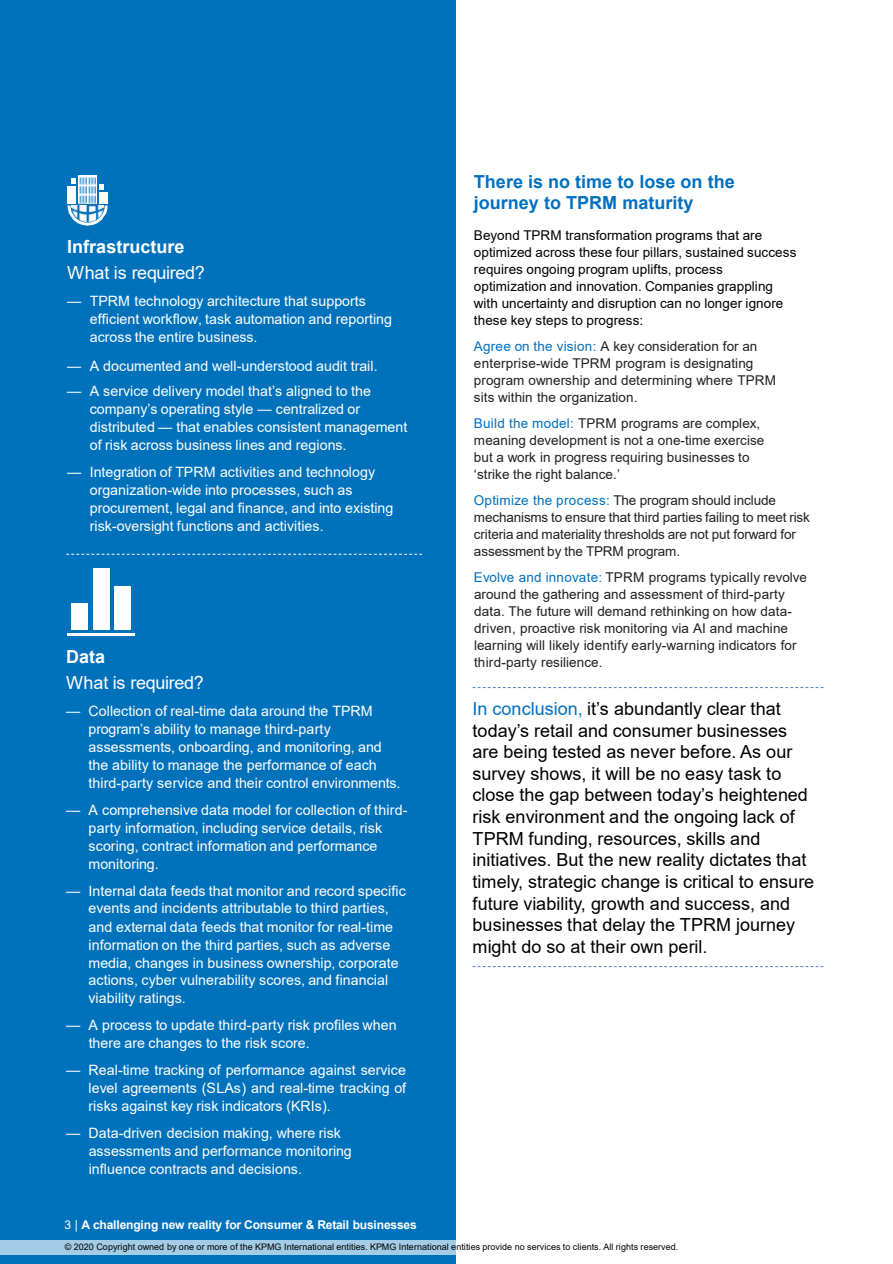
<style>
.page{position:relative;width:893px;height:1264px;background:#fff}
.page>*{position:absolute;margin:0;border:0;box-sizing:border-box;transform-origin:0 0}
.t1{font:18px/21.6px "Arial";letter-spacing:.005em;color:#000}
.t2{font:700 18px/21.6px "Arial";color:#0070c0}
.t3{font:18px "Arial";letter-spacing:-.015em;color:#fff}
.t4{font:700 18px "Arial";color:#fff}
.t5{font:14.25px/18px "Arial";color:#fff}
.t6{font:13.5px/17px "Arial";letter-spacing:.005em;color:#231f20}
.t7{font:13.5px/17px "Arial";letter-spacing:.005em;color:#000}
.t8{font:700 12px "Arial";letter-spacing:-.015em;color:#fff}
.t9{font:9px "Arial";letter-spacing:.005em;color:#000}
.s1{color:#0070c0}
.s2{font-weight:400}
</style>
<div class="page">
<div style="left:0;top:0;width:455px;height:1263px;background:#0072bc"></div>
<div style="left:0;top:1239px;width:892px;height:14px;background:#fff;opacity:.64"></div>
<svg style="left:66px;top:553px;width:356px;height:1px"></svg>
<div style="left:71px;top:603px;width:17px;height:26px;background:#fff"></div>
<div style="left:93px;top:568px;width:16px;height:61px;background:#fff"></div>
<div style="left:114px;top:586px;width:17px;height:43px;background:#fff"></div>
<hr style="left:67px;top:633px;width:68px;height:2px;background:#fff">
<svg style="left:67px;top:205px;width:41px;height:20px"></svg>
<img style="left:78px;top:175px;width:18px;height:37px">
<div style="left:67px;top:186px;width:9px;height:18px;background:#fff"></div>
<svg style="left:72px;top:178px;width:4px;height:6px"></svg>
<svg style="left:99px;top:184px;width:4px;height:6px"></svg>
<div style="left:99px;top:192px;width:9px;height:12px;background:#fff"></div>
<svg style="left:472px;top:687px;width:352px;height:1px"></svg>
<svg style="left:472px;top:966px;width:352px;height:1px"></svg>
<p class="t4" style="left:67px;top:234px;width:119px">Infrastructure</p>
<p class="t3" style="left:67px;top:260px;width:139px">What is required?</p>
<p class="t5" style="left:90px;top:292px;width:304px;text-indent:-22px">— TPRM technology architecture that supports efficient workflow, task automation and reporting across the entire business.</p>
<p class="t5" style="left:67px;top:356px;width:312px">— A documented and well-understood audit trail.</p>
<p class="t5" style="left:90px;top:382px;width:319px;text-indent:-22px">— A service delivery model that’s aligned to the company’s operating style — centralized or distributed — that enables consistent management of risk across business lines and regions.</p>
<p class="t5" style="left:90px;top:463px;width:305px;text-indent:-22px">— Integration of TPRM activities and technology organization-wide into processes, such as procurement, legal and finance, and into existing risk-oversight functions and activities.</p>
<p class="t4" style="left:66px;top:644px;width:40px">Data</p>
<p class="t3" style="left:66px;top:670px;width:139px">What is required?</p>
<p class="t5" style="left:89px;top:701px;width:313px;text-indent:-22px">— Collection of real-time data around the TPRM program’s ability to manage third-party assessments, onboarding, and monitoring, and the ability to manage the performance of each third-party service and their control environments.</p>
<p class="t5" style="left:89px;top:800px;width:320px;text-indent:-22px">— A comprehensive data model for collection of third&shy;party information, including service details, risk scoring, contract information and performance monitoring.</p>
<p class="t5" style="left:89px;top:881px;width:319px;text-indent:-22px">— Internal data feeds that monitor and record specific events and incidents attributable to third parties, and external data feeds that monitor for real-time information on the third parties, such as adverse media, changes in business ownership, corporate actions, cyber vulnerability scores, and financial viability ratings.</p>
<p class="t5" style="left:89px;top:1016px;width:309px;text-indent:-23px">— A process to update third-party risk profiles when there are changes to the risk score.</p>
<p class="t5" style="left:89px;top:1060px;width:319px;text-align:justify;text-indent:-22px">— Real-time tracking of performance against service level agreements (SLAs) and real-time tracking of risks against key risk indicators (KRIs).</p>
<p class="t5" style="left:89px;top:1123px;width:264px;text-indent:-23px">— Data-driven decision making, where risk assessments and performance monitoring influence contracts and decisions.</p>
<p class="t2" style="left:474px;top:171px;width:262px">There is no time to lose on the journey to TPRM maturity</p>
<p class="t7" style="left:474px;top:226px;width:324px">Beyond TPRM transformation programs that are optimized across these four pillars, sustained success requires ongoing program uplifts, process optimization and innovation. Companies grappling with uncertainty and disruption can no longer ignore these key steps to progress:</p>
<p class="t6" style="left:474px;top:337px;width:303px"><span class="s1">Agree on the vision:</span> A key consideration for an enterprise-wide TPRM program is designating program ownership and determining where TPRM sits within the organization.</p>
<p class="t6" style="left:474px;top:414px;width:292px"><span class="s1">Build the model:</span> TPRM programs are complex, meaning development is not a one-time exercise but a work in progress requiring businesses to ‘strike the right balance.’</p>
<p class="t6" style="left:474px;top:491px;width:337px"><span class="s1">Optimize the process:</span> The program should include mechanisms to ensure that third parties failing to meet risk criteria and materiality thresholds are not put forward for assessment by the TPRM program.</p>
<p class="t6" style="left:474px;top:568px;width:334px"><span class="s1">Evolve and innovate:</span> TPRM programs typically revolve around the gathering and assessment of third-party data. The future will demand rethinking on how data&shy;driven, proactive risk monitoring via AI and machine learning will likely identify early-warning indicators for third-party resilience.</p>
<p class="t1" style="left:472px;top:697px;width:343px"><span class="s1">In conclusion,</span> it’s abundantly clear that today’s retail and consumer businesses are being tested as never before. As our survey shows, it will be no easy task to close the gap between today’s heightened risk environment and the ongoing lack of TPRM funding, resources, skills and initiatives. But the new reality dictates that timely, strategic change is critical to ensure future viability, growth and success, and businesses that delay the TPRM journey might do so at their own peril.</p>
<p class="t8" style="left:65px;top:1216px;width:353px"><span class="s2">3 |</span> A challenging new reality for Consumer &amp; Retail businesses</p>
<p class="t9" style="left:65px;top:1240px;width:615px">© 2020 Copyright owned by one or more of the KPMG International entities. KPMG International entities provide no services to clients. All rights reserved.</p>
</div>
